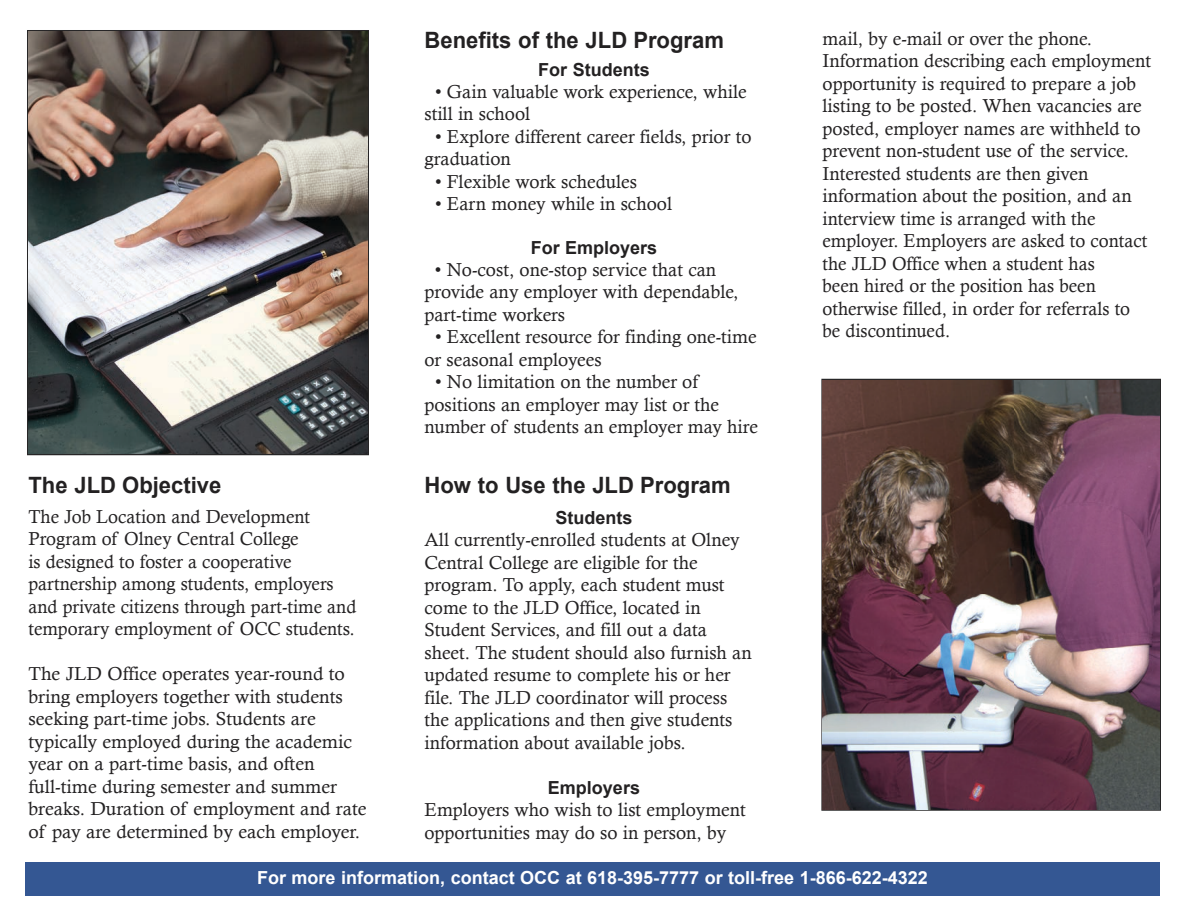
<style>
.page{position:relative;width:1188px;height:918px;background:#fff}
.page>*{position:absolute;margin:0;border:0;box-sizing:border-box;transform-origin:0 0}
.t1{font:700 22.5px "Arial";color:#232122}
.t2{font:18.75px/22.5px "Calisto";color:#232122}
.t3{font:700 18px "Arial";color:#fff}
.t4{font:700 18px "Arial";color:#232122}
</style>
<div class="page">
<div style="left:26px;top:862px;width:1134px;height:34px;background:#345793"></div>
<img style="left:823px;top:380px;width:288px;height:429px">
<img style="left:1111px;top:380px;width:49px;height:429px">
<img style="left:823px;top:809px;width:289px;height:1px">
<img style="left:28px;top:32px;width:340px;height:422px">
<p class="t1" style="left:425px;top:28px;width:301px">Benefits of the JLD Program</p>
<p class="t2" style="left:823px;top:27px;width:330px">mail, by e-mail or over the phone.<br>Information describing each employment opportunity is required to prepare a job listing to be posted. When vacancies are posted, employer names are withheld to prevent non-student use of the service.<br>Interested students are then given information about the position, and an interview time is arranged with the employer. Employers are asked to contact the JLD Office when a student has<br>been hired or the position has been otherwise filled, in order for referrals to be discontinued.</p>
<p class="t4" style="left:538px;top:60px;width:113px">For Students</p>
<p class="t2" style="left:424px;top:80px;width:324px;text-indent:11px">• Gain valuable work experience, while still in school</p>
<p class="t2" style="left:424px;top:125px;width:329px;text-indent:11px">• Explore different career fields, prior to graduation</p>
<p class="t2" style="left:435px;top:170px;width:204px">• Flexible work schedules</p>
<p class="t2" style="left:435px;top:192px;width:239px">• Earn money while in school</p>
<p class="t4" style="left:531px;top:238px;width:128px">For Employers</p>
<p class="t2" style="left:424px;top:258px;width:315px;text-indent:10px">• No-cost, one-stop service that can provide any employer with dependable, part-time workers</p>
<p class="t2" style="left:424px;top:326px;width:334px;text-indent:11px">• Excellent resource for finding one-time or seasonal employees</p>
<p class="t2" style="left:424px;top:371px;width:335px;text-indent:11px">• No limitation on the number of positions an employer may list or the number of students an employer may hire</p>
<p class="t1" style="left:28px;top:473px;width:195px">The JLD Objective</p>
<p class="t1" style="left:425px;top:473px;width:308px">How to Use the JLD Program</p>
<p class="t4" style="left:555px;top:508px;width:79px">Students</p>
<p class="t2" style="left:424px;top:528px;width:329px">All currently-enrolled students at Olney Central College are eligible for the program. To apply, each student must come to the JLD Office, located in Student Services, and fill out a data sheet. The student should also furnish an updated resume to complete his or her file. The JLD coordinator will process the applications and then give students information about available jobs.</p>
<p class="t4" style="left:548px;top:777px;width:94px">Employers</p>
<p class="t2" style="left:424px;top:798px;width:323px">Employers who wish to list employment opportunities may do so in person, by</p>
<p class="t2" style="left:28px;top:505px;width:329px">The Job Location and Development Program of Olney Central College<br>is designed to foster a cooperative partnership among students, employers and private citizens through part-time and temporary employment of OCC students.</p>
<p class="t2" style="left:28px;top:662px;width:340px">The JLD Office operates year-round to bring employers together with students seeking part-time jobs. Students are typically employed during the academic year on a part-time basis, and often full-time during semester and summer breaks. Duration of employment and rate of pay are determined by each employer.</p>
<p class="t3" style="left:257px;top:867px;width:672px">For more information, contact OCC at 618-395-7777 or toll-free 1-866-622-4322</p>
</div>
